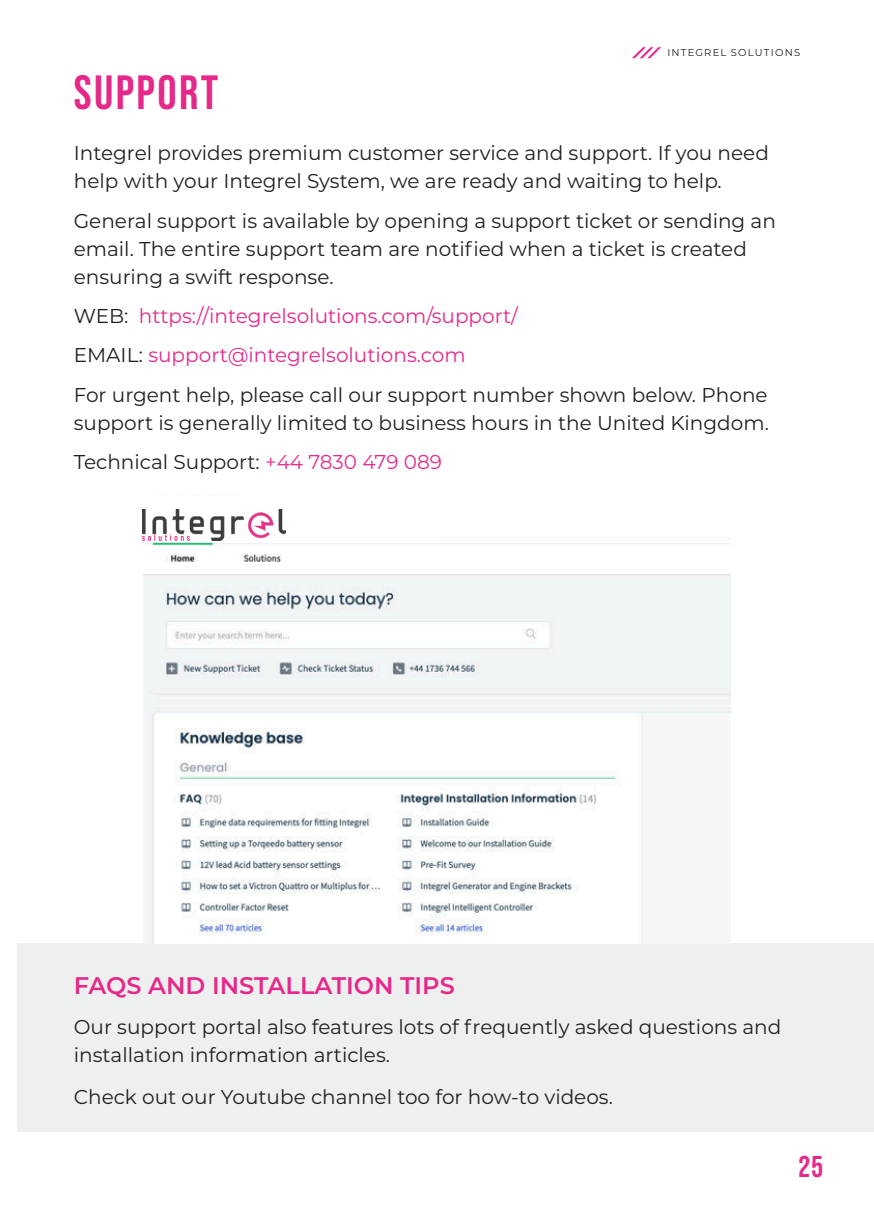
<style>
.page{position:relative;width:874px;height:1225px;background:#fff}
.page>*{position:absolute;margin:0;border:0;box-sizing:border-box;transform-origin:0 0}
.t1{font:700 48px "Bebas Neue Pro";letter-spacing:.05em;color:#e6288a}
.t2{font:700 30px "Bebas Neue Pro";color:#e6288a}
.t3{font:600 24px "Montserrat";color:#e6288a}
.t4{font:20px/28px "Montserrat";color:#231f20}
.t5{font:20px/39.4px "Montserrat";color:#e6288a}
.t6{font:10px "Montserrat";letter-spacing:.12em;color:#231f20}
.s1{color:#231f20}
.s2{color:#e72c8b}
</style>
<div class="page">
<svg style="left:632px;top:47px;width:29px;height:11px"></svg>
<div style="left:17px;top:943px;width:856px;height:188px;background:#eef0ef"></div>
<img style="left:143px;top:542px;width:587px;height:401px">
<img style="left:143px;top:509px;width:142px;height:32px">
<svg style="left:142px;top:534px;width:48px;height:7px"></svg>
<p class="t6" style="left:667px;top:46px;width:134px">INTEGREL SOLUTIONS</p>
<h1 class="t1" style="left:74px;top:64px;width:146px">SUPPORT</h1>
<p class="t4" style="left:74px;top:140px;width:696px">Integrel provides premium customer service and support. If you need help with your Integrel System, we are ready and waiting to help.</p>
<p class="t4" style="left:74px;top:207px;width:703px">General support is available by opening a support ticket or sending an email. The entire support team are notified when a ticket is created ensuring a swift response.</p>
<p class="t5" style="left:74px;top:297px;width:695px"><span class="s1">WEB:</span> https://integrelsolutions.com/support/<br><span class="s1">EMAIL:</span> support@integrelsolutions.com<br><span class="s1">For urgent help, please call our support number shown below. Phone</span></p>
<p class="t4" style="left:74px;top:404px;width:696px;line-height:39.4px">support is generally limited to business hours in the United Kingdom.<br>Technical Support: <span class="s2">+44 7830 479 089</span></p>
<p class="t3" style="left:74px;top:974px;width:382px">FAQS AND INSTALLATION TIPS</p>
<p class="t4" style="left:74px;top:1014px;width:708px">Our support portal also features lots of frequently asked questions and installation information articles.</p>
<p class="t4" style="left:74px;top:1084px;width:540px">Check out our Youtube channel too for how-to videos.</p>
<h2 class="t2" style="left:798px;top:1149px;width:26px">25</h2>
</div>
